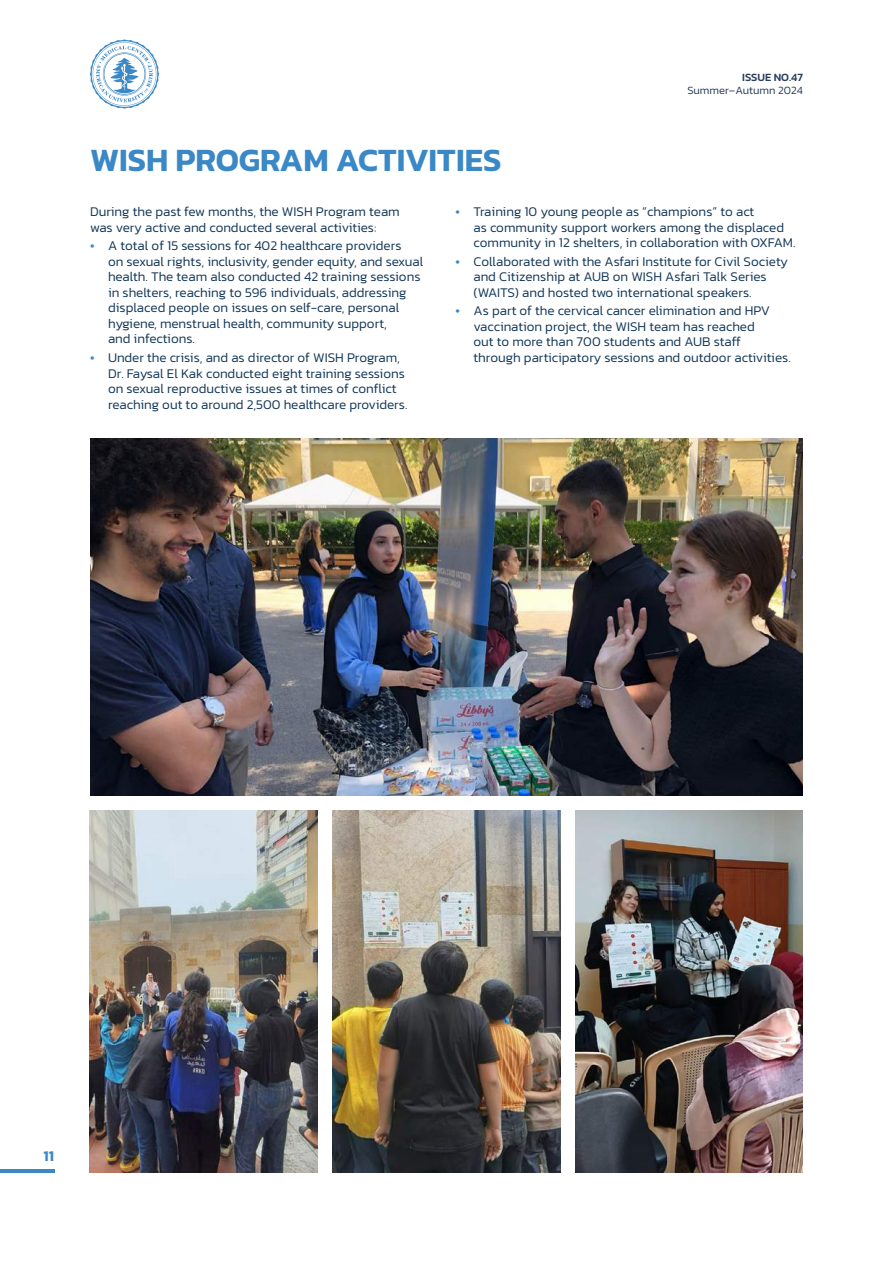
<style>
.page{position:relative;width:893px;height:1263px;background:#fff}
.page>*{position:absolute;margin:0;border:0;box-sizing:border-box;transform-origin:0 0}
.t1{font:600 33px "Kanit";color:#3a88c6}
.t2{font:600 15px "Kanit";color:#3887c8}
.t3{font:300 13.5px/15.5px "Kanit";color:#143859}
.t4{font:300 11.25px "Kanit";color:#283c5b}
.t5{font:500 11.25px "Kanit";color:#283c5b}
.s1{font-weight:400;color:#3a88c6}
</style>
<div class="page">
<hr style="left:0;top:1169px;width:54px;height:3px;background:#3a88c6">
<svg style="left:90px;top:40px;width:69px;height:69px"></svg>
<img style="left:90px;top:439px;width:713px;height:356px">
<img style="left:575px;top:810px;width:228px;height:363px">
<img style="left:332px;top:810px;width:228px;height:363px">
<img style="left:90px;top:810px;width:227px;height:363px">
<p class="t5" style="left:742px;top:71px;width:62px">ISSUE NO.47</p>
<p class="t4" style="left:687px;top:84px;width:117px">Summer–Autumn 2024</p>
<h1 class="t1" style="left:90px;top:141px;width:413px">WISH PROGRAM ACTIVITIES</h1>
<p class="t3" style="left:473px;top:205px;width:323px;text-indent:-18px"><span class="s1">•</span> Training 10 young people as “champions” to act<br>as community support workers among the displaced community in 12 shelters, in collaboration with OXFAM.</p>
<p class="t3" style="left:473px;top:255px;width:316px;text-indent:-18px"><span class="s1">•</span> Collaborated with the Asfari Institute for Civil Society and Citizenship at AUB on WISH Asfari Talk Series (WAITS) and hosted two international speakers.</p>
<p class="t3" style="left:473px;top:304px;width:319px;text-indent:-18px"><span class="s1">•</span> As part of the cervical cancer elimination and HPV vaccination project, the WISH team has reached<br>out to more than 700 students and AUB staff through participatory sessions and outdoor activities.</p>
<p class="t3" style="left:90px;top:205px;width:311px">During the past few months, the WISH Program team was very active and conducted several activities:</p>
<p class="t3" style="left:108px;top:239px;width:317px;text-indent:-18px"><span class="s1">•</span> A total of 15 sessions for 402 healthcare providers<br>on sexual rights, inclusivity, gender equity, and sexual health. The team also conducted 42 training sessions in shelters, reaching to 596 individuals, addressing displaced people on issues on self-care, personal hygiene, menstrual health, community support,<br>and infections.</p>
<p class="t3" style="left:108px;top:351px;width:301px;text-indent:-18px"><span class="s1">•</span> Under the crisis, and as director of WISH Program, Dr. Faysal El Kak conducted eight training sessions on sexual reproductive issues at times of conflict reaching out to around 2,500 healthcare providers.</p>
<p class="t2" style="left:44px;top:1147px;width:12px">11</p>
</div>
